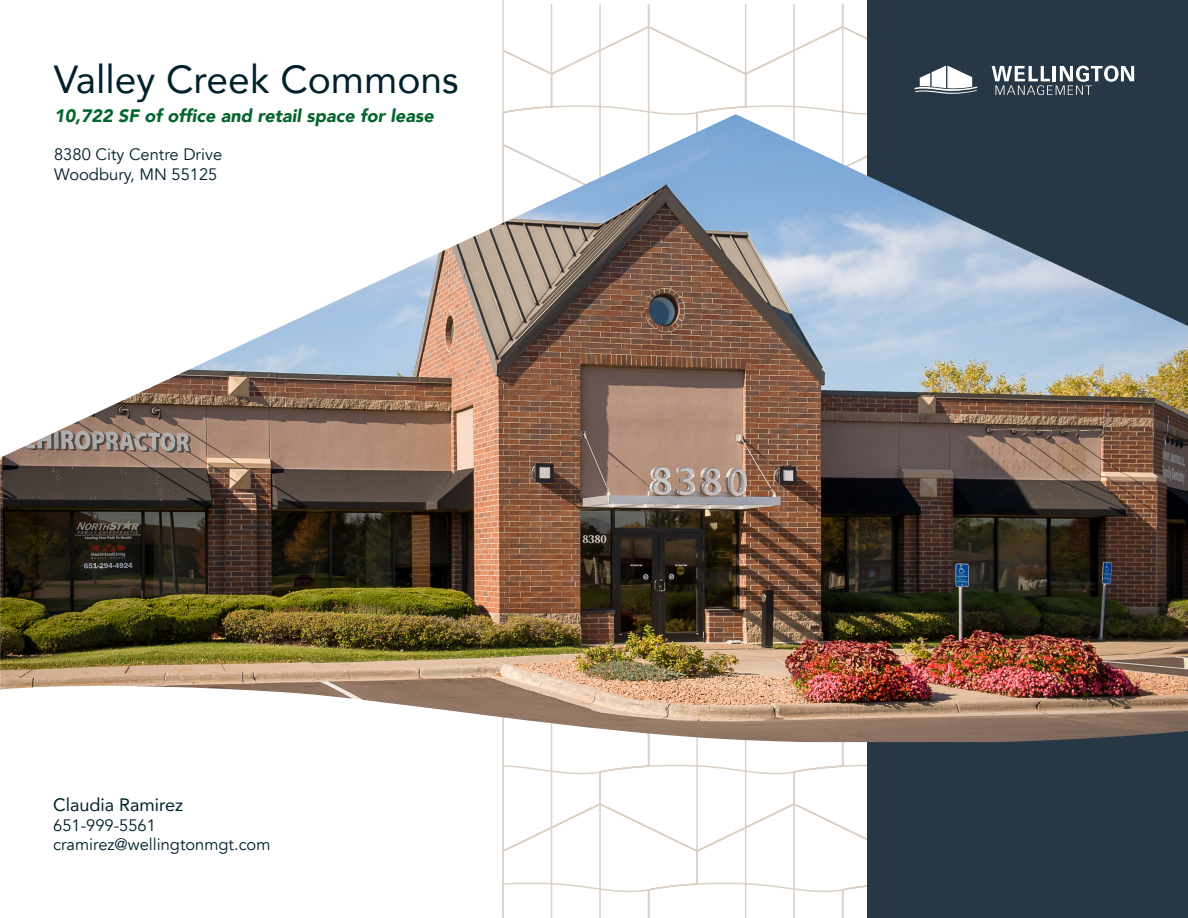
<style>
.page{position:relative;width:1188px;height:918px;background:#fff}
.page>*{position:absolute;margin:0;border:0;box-sizing:border-box;transform-origin:0 0}
.t1{font:39px "Avenir";color:#00202b}
.t2{font:italic 900 18px "Avenir";color:#04642b}
.t3{font:18px "Avenir";color:#00202b}
.t4{font:16.5px "Avenir";color:#00202b}
</style>
<div class="page">
<svg style="left:504px;top:5px;width:363px;height:109px"></svg>
<hr style="left:502px;top:0;width:2px;height:917px;background:#dbd1c7">
<svg style="left:504px;top:742px;width:484px;height:176px"></svg>
<hr style="left:502px;top:424px;width:2px;height:494px;background:#dbd1c7">
<div style="left:867px;top:0;width:321px;height:917px;background:#263845"></div>
<img style="left:0;top:114px;width:1188px;height:628px">
<svg style="left:992px;top:66px;width:142px;height:29px"></svg>
<svg style="left:914px;top:66px;width:64px;height:28px"></svg>
<p class="t1" style="left:54px;top:48px;width:406px">Valley Creek Commons</p>
<p class="t2" style="left:54px;top:101px;width:381px">10,722 SF of office and retail space for lease</p>
<p class="t4" style="left:54px;top:144px;width:170px">8380 City Centre Drive</p>
<p class="t4" style="left:54px;top:164px;width:165px">Woodbury, MN 55125</p>
<p class="t3" style="left:53px;top:790px;width:132px">Claudia Ramirez</p>
<p class="t4" style="left:53px;top:815px;width:104px">651-999-5561</p>
<p class="t4" style="left:53px;top:835px;width:219px">cramirez@wellingtonmgt.com</p>
</div>
